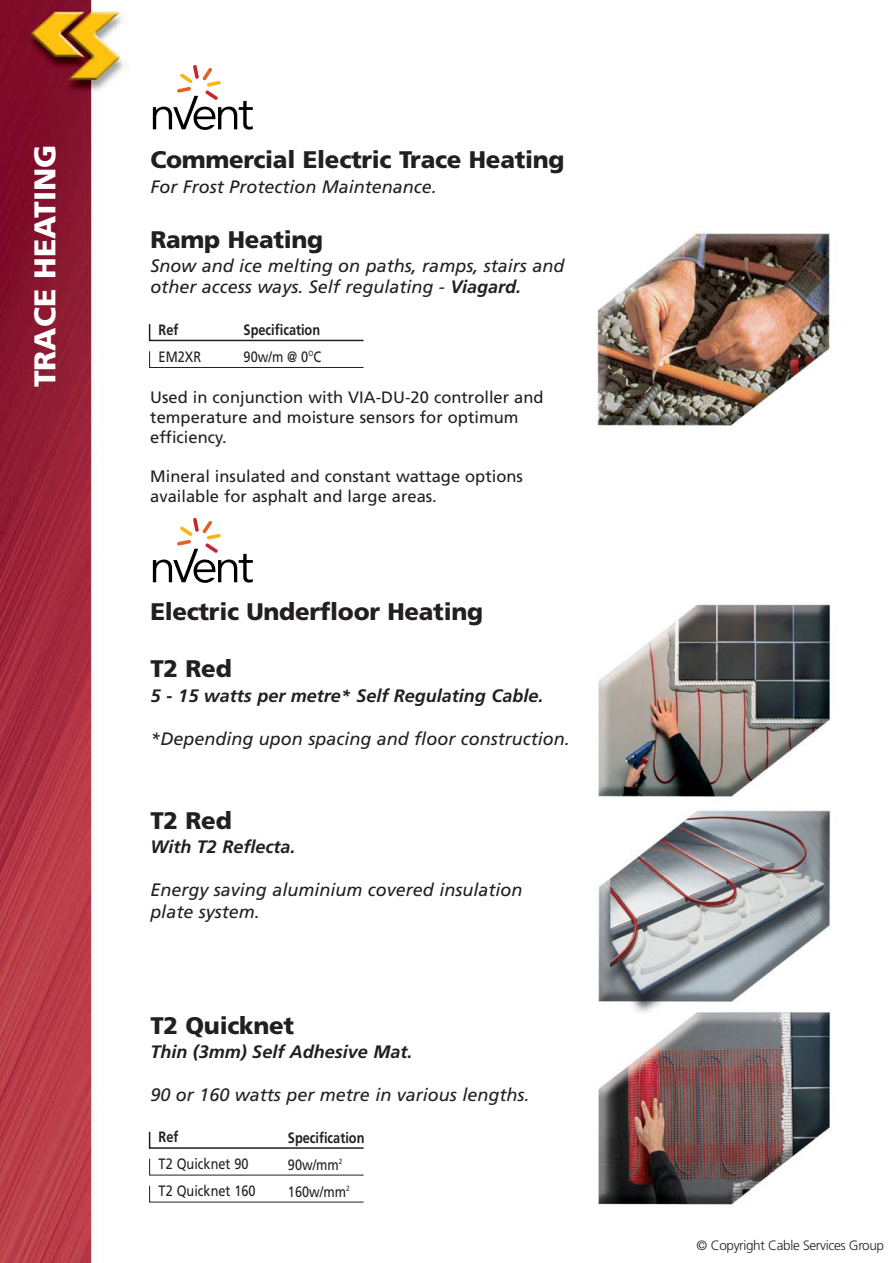
<style>
.page{position:relative;width:893px;height:1263px;background:#fff}
.page>*{position:absolute;margin:0;border:0;box-sizing:border-box;transform-origin:0 0}
.t1{font:900 30px "Frutiger";color:#fff}
.t2{font:900 24px "Frutiger";letter-spacing:-.01em;color:#231f20}
.t3{font:italic 18px/21.6px "Frutiger";color:#231f20}
.t4{font:italic 700 18px "Frutiger";color:#231f20}
.t5{font:16.5px/19.8px "Frutiger";color:#231f20}
.t6{font:700 15px/27px "Frutiger";color:#231f20;scale:.85 1}
.t7{font:15px/27px "Frutiger";color:#231f20;scale:.85 1}
.t8{font:300 13.5px "Frutiger";letter-spacing:-.025em;color:#231f20}
.s1{font-weight:700}
.s2{font-weight:400}
</style>
<div class="page">
<img style="left:0;top:0;width:126px;height:1263px">
<img style="left:596px;top:232px;width:234px;height:195px">
<svg style="left:148px;top:324px;width:216px;height:18px"></svg>
<svg style="left:149px;top:351px;width:215px;height:17px"></svg>
<svg style="left:148px;top:1131px;width:216px;height:18px"></svg>
<svg style="left:149px;top:1158px;width:215px;height:18px"></svg>
<svg style="left:149px;top:1185px;width:215px;height:18px"></svg>
<img style="left:598px;top:604px;width:232px;height:193px">
<img style="left:598px;top:1024px;width:233px;height:181px">
<img style="left:598px;top:810px;width:232px;height:214px">
<svg style="left:153px;top:65px;width:100px;height:65px"></svg>
<svg style="left:153px;top:518px;width:100px;height:65px"></svg>
<h1 class="t1" style="left:27px;top:387px;width:245px;rotate:-90deg">TRACE HEATING</h1>
<h2 class="t2" style="left:150px;top:145px;width:416px">Commercial Electric Trace Heating</h2>
<p class="t3" style="left:150px;top:176px;width:288px">For Frost Protection Maintenance.</p>
<h2 class="t2" style="left:150px;top:225px;width:174px">Ramp Heating</h2>
<p class="t3" style="left:150px;top:255px;width:415px">Snow and ice melting on paths, ramps, stairs and other access ways. Self regulating - <span class="s1">Viagard.</span></p>
<p class="t6" style="left:159px;top:316px;width:25px">Ref</p>
<p class="t7" style="left:159px;top:343px;width:52px">EM2XR</p>
<p class="t6" style="left:244px;top:316px;width:93px">Specification<br><span class="s2">90w/m @ 0</span><sup>O</sup><span class="s2">C</span></p>
<p class="t5" style="left:150px;top:388px;width:395px">Used in conjunction with VIA-DU-20 controller and temperature and moisture sensors for optimum efficiency.</p>
<p class="t5" style="left:150px;top:467px;width:374px">Mineral insulated and constant wattage options available for asphalt and large areas.</p>
<h2 class="t2" style="left:150px;top:597px;width:334px">Electric Underfloor Heating</h2>
<h2 class="t2" style="left:150px;top:654px;width:83px">T2 Red</h2>
<p class="t4" style="left:150px;top:685px;width:395px">5 - 15 watts per metre* Self Regulating Cable.</p>
<p class="t3" style="left:150px;top:728px;width:421px">*Depending upon spacing and floor construction.</p>
<h2 class="t2" style="left:150px;top:806px;width:83px">T2 Red</h2>
<p class="t4" style="left:150px;top:836px;width:147px">With T2 Reflecta.</p>
<p class="t3" style="left:150px;top:879px;width:374px">Energy saving aluminium covered insulation plate system.</p>
<h2 class="t2" style="left:150px;top:1011px;width:145px">T2 Quicknet</h2>
<p class="t4" style="left:150px;top:1041px;width:264px">Thin (3mm) Self Adhesive Mat.</p>
<p class="t3" style="left:150px;top:1084px;width:381px">90 or 160 watts per metre in various lengths.</p>
<p class="t6" style="left:159px;top:1123px;width:25px">Ref</p>
<p class="t7" style="left:159px;top:1150px;width:116px">T2 Quicknet 90<br>T2 Quicknet 160</p>
<p class="t6" style="left:288px;top:1124px;width:92px">Specification<br><span class="s2">90w/mm</span><sup>2<br></sup><span class="s2">160w/mm</span><sup>2</sup></p>
<p class="t8" style="left:696px;top:1238px;width:189px">© Copyright Cable Services Group</p>
</div>
